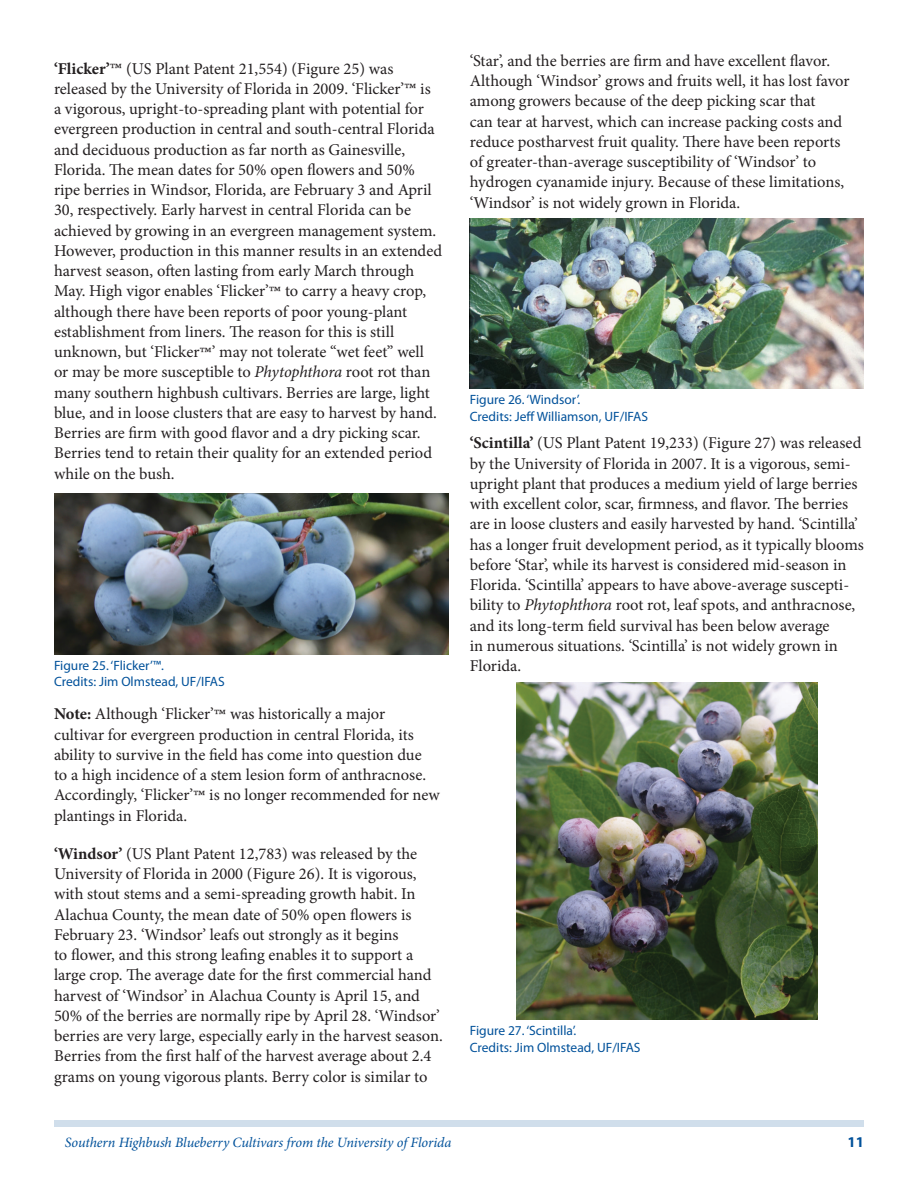
<style>
.page{position:relative;width:918px;height:1188px;background:#fff}
.page>*{position:absolute;margin:0;border:0;box-sizing:border-box;transform-origin:0 0}
.Paragraph{font:16.5px/20.2px "Minion Pro";color:#231f20}
.t1{font:700 15px "Myriad Pro";color:#01519a}
.RunningTitleItalics{font:italic 14.25px "Minion Pro";letter-spacing:-.01em;color:#01519a}
.FigureCaption{font:13.5px "Myriad Pro";color:#01519a}
.s1{font-weight:700}
.s2{font-size:27px}
.s3{font-style:italic}
</style>
<div class="page">
<div style="left:54px;top:1120px;width:810px;height:7px;background:#d0deeb"></div>
<img style="left:54px;top:493px;width:394px;height:162px">
<img style="left:470px;top:218px;width:394px;height:171px">
<img style="left:517px;top:683px;width:300px;height:337px">
<p class="Paragraph" style="left:54px;top:58px;width:390px"><span class="s1">‘Flicker’</span><span class="s2">™</span> (US Plant Patent 21,554) (Figure 25) was released by the University of Florida in 2009. ‘Flicker’<span class="s2">™</span> is<br>a vigorous, upright-to-spreading plant with potential for evergreen production in central and south-central Florida and deciduous production as far north as Gainesville, Florida. The mean dates for 50% open flowers and 50% ripe berries in Windsor, Florida, are February 3 and April 30, respectively. Early harvest in central Florida can be achieved by growing in an evergreen management system.<br>However, production in this manner results in an extended harvest season, often lasting from early March through May. High vigor enables ‘Flicker’<span class="s2">™</span> to carry a heavy crop, although there have been reports of poor young-plant establishment from liners. The reason for this is still unknown, but ‘Flicker<span class="s2">™</span>’ may not tolerate “wet feet” well or may be more susceptible to <span class="s3">Phytophthora</span> root rot than many southern highbush cultivars. Berries are large, light blue, and in loose clusters that are easy to harvest by hand.<br>Berries are firm with good flavor and a dry picking scar.<br>Berries tend to retain their quality for an extended period while on the bush.</p>
<p class="Paragraph" style="left:470px;top:51px;width:381px">‘Star’, and the berries are firm and have excellent flavor.<br>Although ‘Windsor’ grows and fruits well, it has lost favor among growers because of the deep picking scar that<br>can tear at harvest, which can increase packing costs and reduce postharvest fruit quality. There have been reports of greater-than-average susceptibility of ‘Windsor’ to hydrogen cyanamide injury. Because of these limitations, ‘Windsor’ is not widely grown in Florida.</p>
<p class="FigureCaption" style="left:470px;top:391px;width:112px">Figure 26. ‘Windsor’.</p>
<p class="FigureCaption" style="left:470px;top:408px;width:180px">Credits: Jeff Williamson, UF/IFAS</p>
<p class="Paragraph" style="left:470px;top:433px;width:396px"><span class="s1">‘Scintilla’</span> (US Plant Patent 19,233) (Figure 27) was released by the University of Florida in 2007. It is a vigorous, semi&shy;upright plant that produces a medium yield of large berries with excellent color, scar, firmness, and flavor. The berries are in loose clusters and easily harvested by hand. ‘Scintilla’ has a longer fruit development period, as it typically blooms before ‘Star’, while its harvest is considered mid-season in Florida. ‘Scintilla’ appears to have above-average suscepti&shy;bility to <span class="s3">Phytophthora</span> root rot, leaf spots, and anthracnose, and its long-term field survival has been below average<br>in numerous situations. ‘Scintilla’ is not widely grown in</p>
<p class="FigureCaption" style="left:54px;top:657px;width:112px">Figure 25. ‘Flicker’™.</p>
<p class="Paragraph" style="left:470px;top:656px;width:53px">Florida.</p>
<p class="FigureCaption" style="left:54px;top:673px;width:172px">Credits: Jim Olmstead, UF/IFAS</p>
<p class="Paragraph" style="left:54px;top:704px;width:387px"><span class="s1">Note:</span> Although ‘Flicker’<span class="s2">™</span> was historically a major<br>cultivar for evergreen production in central Florida, its ability to survive in the field has come into question due<br>to a high incidence of a stem lesion form of anthracnose.<br>Accordingly, ‘Flicker’<span class="s2">™</span> is no longer recommended for new plantings in Florida.</p>
<p class="Paragraph" style="left:54px;top:844px;width:390px"><span class="s1">‘Windsor’</span> (US Plant Patent 12,783) was released by the University of Florida in 2000 (Figure 26). It is vigorous, with stout stems and a semi-spreading growth habit. In Alachua County, the mean date of 50% open flowers is February 23. ‘Windsor’ leafs out strongly as it begins<br>to flower, and this strong leafing enables it to support a large crop. The average date for the first commercial hand harvest of ‘Windsor’ in Alachua County is April 15, and 50% of the berries are normally ripe by April 28. ‘Windsor’ berries are very large, especially early in the harvest season.<br>Berries from the first half of the harvest average about 2.4 grams on young vigorous plants. Berry color is similar to</p>
<p class="FigureCaption" style="left:470px;top:1022px;width:108px">Figure 27. ‘Scintilla’.</p>
<p class="FigureCaption" style="left:470px;top:1039px;width:172px">Credits: Jim Olmstead, UF/IFAS</p>
<p class="RunningTitleItalics" style="left:65px;top:1133px;width:388px">Southern Highbush Blueberry Cultivars from the University of Florida</p>
<p class="t1" style="left:847px;top:1133px;width:18px">11</p>
</div>
